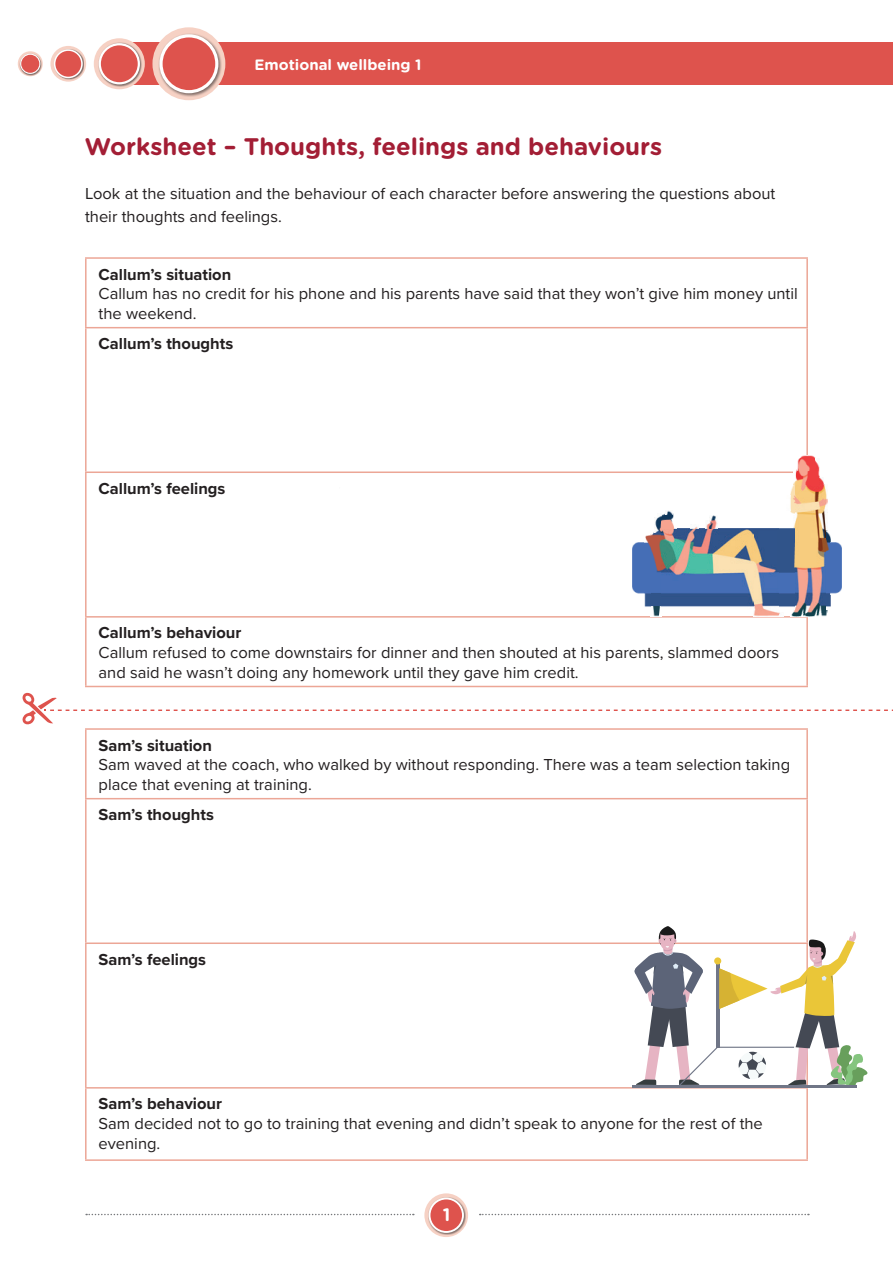
<style>
.page{position:relative;width:893px;height:1263px;background:#fff}
.page>*{position:absolute;margin:0;border:0;box-sizing:border-box;transform-origin:0 0}
.t1{font:700 24px "Gotham Rounded";color:#a31e35}
.t2{font:700 18px "Gotham Rounded";color:#fff}
.t3{font:16.5px/19.8px "Proxima Nova";color:#231f20}
.t4{font:700 16.5px "Proxima Nova";color:#231f20}
.t5{font:700 15px "Gotham Rounded";color:#fff}
</style>
<div class="page">
<div style="left:111px;top:43px;width:782px;height:42px;background:#de534d"></div>
<div style="left:152px;top:27px;width:73px;height:73px;background:#f6d1c4;border-radius:50%"></div>
<div style="left:158px;top:33px;width:64px;height:64px;background:#231f20;opacity:.55"></div>
<svg style="left:159px;top:34px;width:59px;height:59px"></svg>
<div style="left:163px;top:37px;width:52px;height:53px;background:#de534d;border-radius:50%"></div>
<div style="left:94px;top:38px;width:51px;height:51px;background:#f6d1c4;border-radius:50%"></div>
<div style="left:98px;top:43px;width:44px;height:44px;background:#231f20;opacity:.55"></div>
<svg style="left:99px;top:43px;width:41px;height:41px"></svg>
<div style="left:101px;top:45px;width:37px;height:37px;background:#de534d;border-radius:50%"></div>
<svg style="left:50px;top:46px;width:36px;height:36px"></svg>
<div style="left:54px;top:49px;width:30px;height:30px;background:#231f20;opacity:.55"></div>
<svg style="left:54px;top:49px;width:29px;height:29px"></svg>
<div style="left:55px;top:51px;width:26px;height:26px;background:#de534d;border-radius:50%"></div>
<svg style="left:18px;top:51px;width:25px;height:25px"></svg>
<div style="left:20px;top:53px;width:22px;height:22px;background:#231f20;opacity:.55"></div>
<svg style="left:20px;top:54px;width:20px;height:20px"></svg>
<div style="left:21px;top:55px;width:18px;height:18px;background:#de534d;border-radius:50%"></div>
<div style="left:424px;top:1193px;width:44px;height:44px;background:#f6d1c4;border-radius:50%"></div>
<div style="left:428px;top:1197px;width:38px;height:38px;background:#231f20;opacity:.55"></div>
<svg style="left:429px;top:1197px;width:35px;height:36px"></svg>
<div style="left:430px;top:1199px;width:32px;height:32px;background:#de534d;border-radius:50%"></div>
<svg style="left:480px;top:1214px;width:329px;height:1px"></svg>
<svg style="left:86px;top:1214px;width:328px;height:1px"></svg>
<hr style="left:85px;top:257px;width:723px;height:2px;background:#eca696">
<hr style="left:85px;top:259px;width:2px;height:68px;background:#eca696">
<hr style="left:806px;top:259px;width:2px;height:68px;background:#eca696">
<hr style="left:85px;top:327px;width:723px;height:1px;background:#eca696">
<hr style="left:85px;top:328px;width:2px;height:143px;background:#eca696">
<hr style="left:806px;top:328px;width:2px;height:143px;background:#eca696">
<hr style="left:85px;top:471px;width:723px;height:2px;background:#eca696">
<hr style="left:85px;top:473px;width:2px;height:143px;background:#eca696">
<hr style="left:85px;top:616px;width:723px;height:2px;background:#eca696">
<hr style="left:85px;top:618px;width:2px;height:68px;background:#eca696">
<hr style="left:806px;top:618px;width:2px;height:68px;background:#eca696">
<hr style="left:85px;top:730px;width:2px;height:68px;background:#eca696">
<hr style="left:806px;top:730px;width:2px;height:68px;background:#eca696">
<hr style="left:85px;top:798px;width:723px;height:1px;background:#eca696">
<hr style="left:85px;top:799px;width:2px;height:143px;background:#eca696">
<hr style="left:806px;top:799px;width:2px;height:143px;background:#eca696">
<hr style="left:85px;top:942px;width:723px;height:2px;background:#eca696">
<hr style="left:85px;top:944px;width:2px;height:143px;background:#eca696">
<hr style="left:85px;top:1087px;width:723px;height:1px;background:#eca696">
<hr style="left:85px;top:1088px;width:2px;height:71px;background:#eca696">
<hr style="left:806px;top:1088px;width:2px;height:71px;background:#eca696">
<hr style="left:85px;top:1159px;width:723px;height:2px;background:#eca696">
<hr style="left:85px;top:686px;width:723px;height:1px;background:#eca696">
<hr style="left:85px;top:728px;width:723px;height:2px;background:#eca696">
<svg style="left:22px;top:692px;width:871px;height:33px"></svg>
<hr style="left:632px;top:1085px;width:224px;height:3px;background:#707687">
<svg style="left:632px;top:926px;width:236px;height:161px"></svg>
<img style="left:651px;top:532px;width:10px;height:84px">
<img style="left:753px;top:528px;width:26px;height:88px">
<img style="left:791px;top:612px;width:36px;height:4px">
<img style="left:794px;top:484px;width:33px;height:129px">
<img style="left:643px;top:536px;width:8px;height:71px">
<img style="left:661px;top:528px;width:93px;height:81px">
<img style="left:779px;top:528px;width:15px;height:79px">
<img style="left:827px;top:532px;width:4px;height:75px">
<img style="left:632px;top:543px;width:11px;height:51px">
<img style="left:831px;top:543px;width:11px;height:51px">
<img style="left:654px;top:517px;width:8px;height:15px">
<img style="left:661px;top:514px;width:16px;height:15px">
<svg style="left:691px;top:526px;width:8px;height:3px"></svg>
<svg style="left:706px;top:515px;width:11px;height:14px"></svg>
<svg style="left:658px;top:510px;width:15px;height:8px"></svg>
<img style="left:790px;top:483px;width:4px;height:31px">
<img style="left:794px;top:470px;width:26px;height:15px">
<svg style="left:819px;top:477px;width:4px;height:8px"></svg>
<img style="left:797px;top:455px;width:19px;height:15px">
<svg style="left:816px;top:461px;width:4px;height:9px"></svg>
<p class="t5" style="left:254px;top:54px;width:169px">Emotional wellbeing 1</p>
<h1 class="t1" style="left:85px;top:128px;width:579px">Worksheet – Thoughts, feelings and behaviours</h1>
<p class="t3" style="left:85px;top:182px;width:692px;line-height:22.5px">Look at the situation and the behaviour of each character before answering the questions about their thoughts and feelings.</p>
<p class="t4" style="left:99px;top:262px;width:134px">Callum’s situation</p>
<p class="t3" style="left:99px;top:283px;width:701px">Callum has no credit for his phone and his parents have said that they won’t give him money until the weekend.</p>
<p class="t4" style="left:99px;top:331px;width:136px">Callum’s thoughts</p>
<p class="t4" style="left:99px;top:476px;width:128px">Callum’s feelings</p>
<p class="t4" style="left:99px;top:621px;width:144px">Callum’s behaviour</p>
<p class="t3" style="left:99px;top:642px;width:682px">Callum refused to come downstairs for dinner and then shouted at his parents, slammed doors and said he wasn’t doing any homework until they gave him credit.</p>
<p class="t4" style="left:99px;top:733px;width:115px">Sam’s situation</p>
<p class="t3" style="left:99px;top:754px;width:693px">Sam waved at the coach, who walked by without responding. There was a team selection taking place that evening at training.</p>
<p class="t4" style="left:99px;top:802px;width:117px">Sam’s thoughts</p>
<p class="t4" style="left:99px;top:947px;width:109px">Sam’s feelings</p>
<p class="t4" style="left:99px;top:1091px;width:125px">Sam’s behaviour</p>
<p class="t3" style="left:99px;top:1113px;width:666px">Sam decided not to go to training that evening and didn’t speak to anyone for the rest of the evening.</p>
<p class="t2" style="left:443px;top:1202px;width:9px">1</p>
</div>
